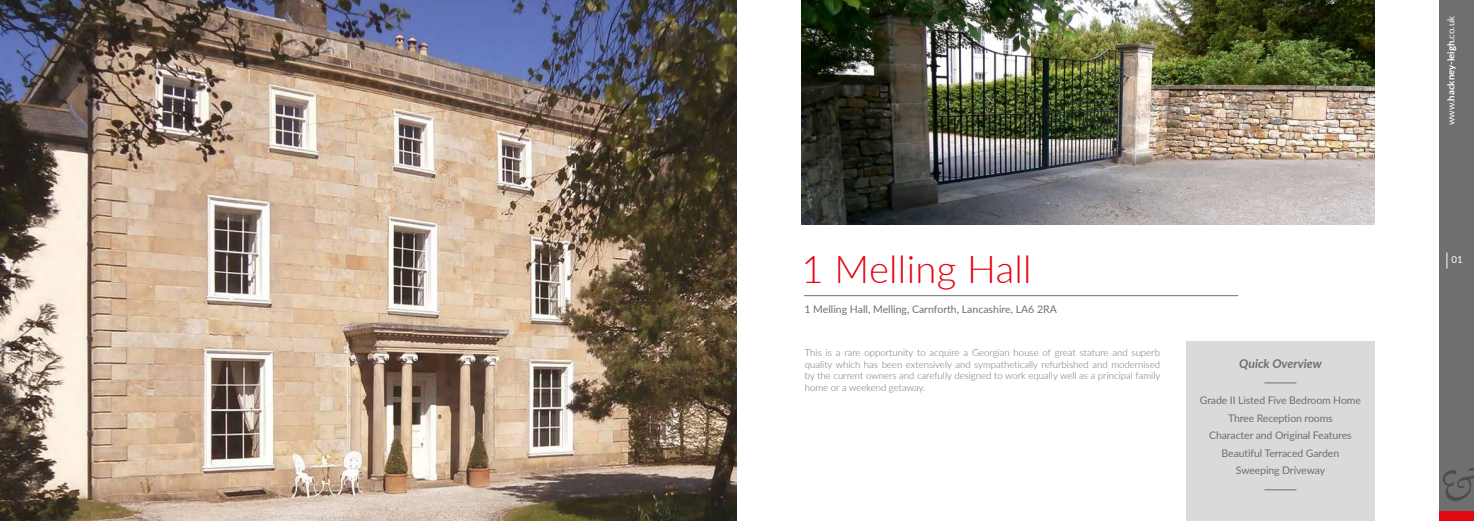
<style>
.page{position:relative;width:1474px;height:521px;background:#fff}
.page>*{position:absolute;margin:0;border:0;box-sizing:border-box;transform-origin:0 0}
.t1{font:300 38.24px "Lato";letter-spacing:.005em;color:#e30613}
.t2{font:italic 700 12.25px "Lato";color:#706f6f}
.t3{font:10.5px/17.6px "Lato";letter-spacing:-.01em;color:#706f6f;text-align:center}
.t4{font:300 9.62px/11.5px "Lato";color:#706f6f;text-align:justify}
.t5{font:700 9.62px "Lato";color:#fff}
.t6{font:9.62px "Lato";color:#fff}
.s1{font-weight:400}
</style>
<div class="page">
<div style="left:1439px;top:0;width:34px;height:521px;background:#706f6f"></div>
<img style="left:801px;top:0;width:573px;height:224px">
<div style="left:1186px;top:342px;width:188px;height:179px;background:#dadada"></div>
<hr style="left:1264px;top:383px;width:32px;height:1px;background:#706f6f">
<hr style="left:804px;top:295px;width:433px;height:1px;background:#706f6f">
<hr style="left:1264px;top:489px;width:32px;height:1px;background:#706f6f">
<div style="left:1439px;top:511px;width:34px;height:10px;background:#e30613"></div>
<svg style="left:1443px;top:468px;width:30px;height:33px"></svg>
<svg style="left:1446px;top:253px;width:1px;height:15px"></svg>
<img style="left:0;top:0;width:737px;height:521px">
<h1 class="t1" style="left:801px;top:242px;width:232px">1 Melling Hall</h1>
<p class="t3" style="left:804px;top:299px;width:254px">1 Melling Hall, Melling, Carnforth, Lancashire, LA6 2RA</p>
<p class="t4" style="left:804px;top:347px;width:357px">This is a rare opportunity to acquire a Georgian house of great stature and superb quality which has been extensively and sympathetically refurbished and modernised by the current owners and carefully designed to work equally well as a principal family home or a weekend getaway.</p>
<p class="t2" style="left:1239px;top:355px;width:84px">Quick Overview</p>
<p class="t3" style="left:1199px;top:391px;width:163px">Grade II Listed Five Bedroom Home<br>Three Reception rooms<br>Character and Original Features<br>Beautiful Terraced Garden<br>Sweeping Driveway</p>
<p class="t5" style="left:1443px;top:125px;width:111px;rotate:-90deg"><span class="s1">www.</span>hackney-leigh<span class="s1">.co.uk</span></p>
<p class="t6" style="left:1451px;top:253px;width:13px">01</p>
</div>
